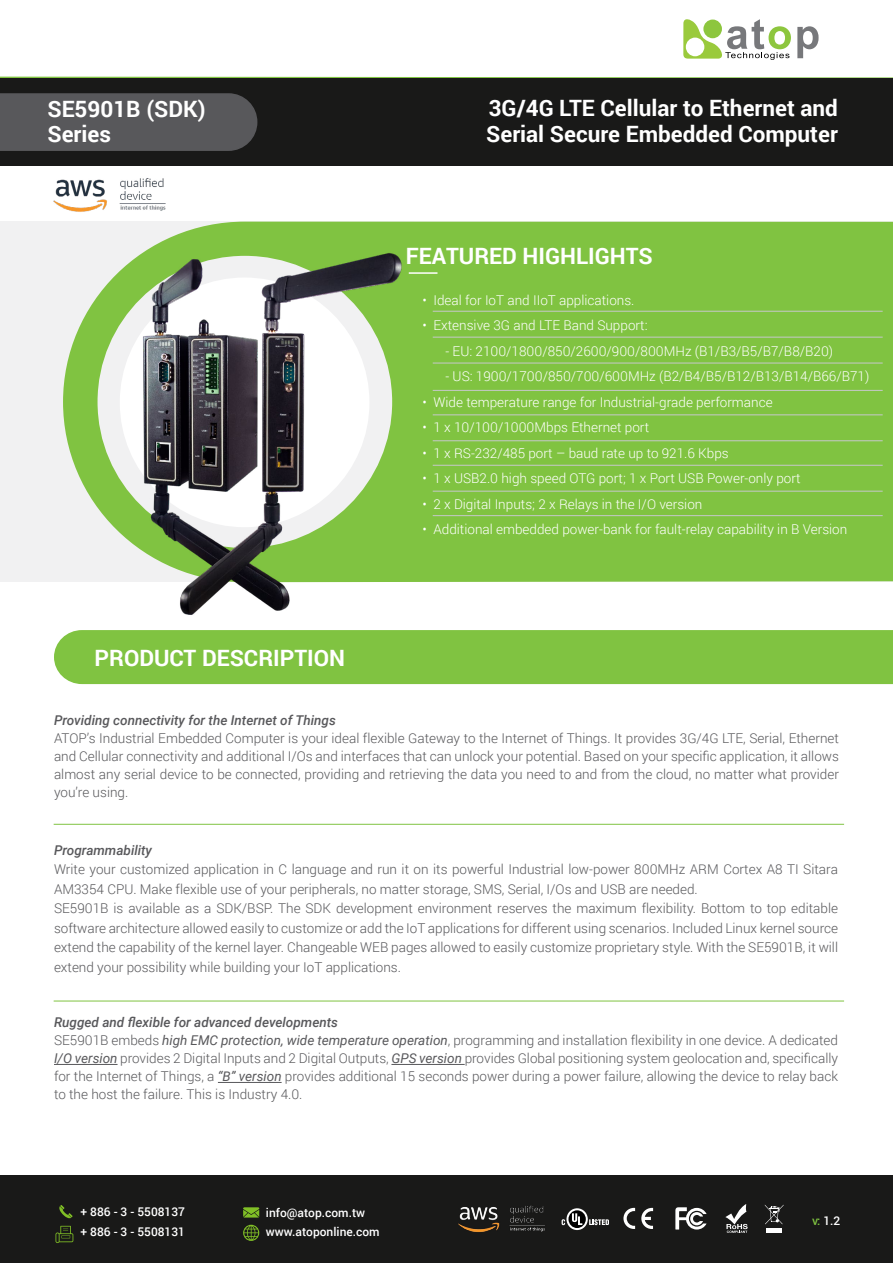
<style>
.page{position:relative;width:893px;height:1263px;background:#fff}
.page>*{position:absolute;margin:0;border:0;box-sizing:border-box;transform-origin:0 0}
.t1{font:700 22.5px/25.5px "Roboto";color:#fff}
.t2{font:300 13.5px/18px "Roboto";color:#58585b}
.t3{font:300 13.5px "Roboto";color:#fff}
.t4{font:italic 500 13.5px "Roboto";color:#58585b}
.t5{font:500 12px/19.5px "Roboto";color:#fff}
.s1{font-weight:500;font-style:italic}
.s2{font-weight:400;font-style:italic}
.s3{color:#80c341}
</style>
<div class="page">
<div style="left:0;top:1176px;width:893px;height:87px;background:#191918"></div>
<svg style="left:641px;top:1208px;width:12px;height:21px"></svg>
<svg style="left:623px;top:1208px;width:12px;height:21px"></svg>
<svg style="left:675px;top:1207px;width:32px;height:22px"></svg>
<svg style="left:725px;top:1204px;width:23px;height:29px"></svg>
<hr style="left:766px;top:1228px;width:16px;height:4px;background:#fff">
<svg style="left:765px;top:1204px;width:19px;height:20px"></svg>
<svg style="left:0;top:76px;width:893px;height:3px"></svg>
<svg style="left:683px;top:19px;width:108px;height:41px"></svg>
<svg style="left:797px;top:26px;width:22px;height:32px"></svg>
<svg style="left:589px;top:1219px;width:20px;height:6px"></svg>
<svg style="left:566px;top:1208px;width:22px;height:22px"></svg>
<svg style="left:568px;top:1210px;width:18px;height:18px"></svg>
<svg style="left:572px;top:1213px;width:10px;height:12px"></svg>
<svg style="left:562px;top:1219px;width:3px;height:6px"></svg>
<svg style="left:55px;top:1226px;width:18px;height:17px"></svg>
<svg style="left:243px;top:1207px;width:16px;height:10px"></svg>
<svg style="left:243px;top:1225px;width:16px;height:16px"></svg>
<svg style="left:59px;top:1205px;width:14px;height:13px"></svg>
<img style="left:458px;top:1205px;width:87px;height:27px">
<hr style="left:54px;top:1064px;width:64px;height:1px;background:#58585b">
<hr style="left:391px;top:1064px;width:74px;height:1px;background:#58585b">
<hr style="left:218px;top:1082px;width:64px;height:1px;background:#58585b">
<div style="left:0;top:222px;width:893px;height:360px;background:#f1f1f2"></div>
<svg style="left:63px;top:222px;width:830px;height:360px;background:#8ac751"></svg>
<div style="left:0;top:79px;width:893px;height:87px;background:#191918"></div>
<div style="left:120px;top:277px;width:249px;height:250px;background:#fff;border-radius:50%"></div>
<hr style="left:54px;top:824px;width:790px;height:1px;background:#80c341">
<hr style="left:54px;top:1001px;width:790px;height:1px;background:#80c341">
<div style="left:54px;top:630px;width:839px;height:54px;background:#80c341"></div>
<hr style="left:433px;top:311px;width:450px;height:1px;background:#c6c8ca">
<hr style="left:433px;top:337px;width:450px;height:1px;background:#c6c8ca">
<hr style="left:433px;top:363px;width:450px;height:1px;background:#c6c8ca">
<hr style="left:433px;top:414px;width:450px;height:1px;background:#c6c8ca">
<hr style="left:433px;top:440px;width:450px;height:1px;background:#c6c8ca">
<hr style="left:433px;top:465px;width:450px;height:1px;background:#c6c8ca">
<hr style="left:433px;top:491px;width:450px;height:1px;background:#c6c8ca">
<hr style="left:433px;top:515px;width:450px;height:1px;background:#c6c8ca">
<hr style="left:433px;top:390px;width:450px;height:1px;background:#c6c8ca">
<div style="left:0;top:93px;width:258px;height:58px;background:#58585b"></div>
<img style="left:138px;top:258px;width:35px;height:324px">
<img style="left:173px;top:245px;width:235px;height:370px">
<hr style="left:409px;top:272px;width:28px;height:2px;background:#fff">
<img style="left:39px;top:178px;width:141px;height:44px">
<h1 class="t1" style="left:47px;top:95px;width:160px">SE5901B (SDK)<br>Series</h1>
<h1 class="t1" style="left:94px;top:644px;width:252px">PRODUCT DESCRIPTION</h1>
<h1 class="t1" style="left:486px;top:94px;width:353px">3G/4G LTE Cellular to Ethernet and<br>Serial Secure Embedded Computer</h1>
<h1 class="t1" style="left:406px;top:242px;width:248px">FEATURED HIGHLIGHTS</h1>
<p class="t3" style="left:422px;top:291px;width:214px">• Ideal for IoT and IIoT applications.</p>
<p class="t3" style="left:422px;top:316px;width:227px">• Extensive 3G and LTE Band Support:</p>
<p class="t3" style="left:445px;top:342px;width:389px">- EU: 2100/1800/850/2600/900/800MHz (B1/B3/B5/B7/B8/B20)</p>
<p class="t3" style="left:445px;top:367px;width:425px">- US: 1900/1700/850/700/600MHz (B2/B4/B5/B12/B13/B14/B66/B71)</p>
<p class="t3" style="left:422px;top:393px;width:352px">• Wide temperature range for Industrial-grade performance</p>
<p class="t3" style="left:422px;top:418px;width:228px">• 1 x 10/100/1000Mbps Ethernet port</p>
<p class="t3" style="left:422px;top:444px;width:308px">• 1 x RS-232/485 port – baud rate up to 921.6 Kbps</p>
<p class="t3" style="left:422px;top:469px;width:380px">• 1 x USB2.0 high speed OTG port; 1 x Port USB Power-only port</p>
<p class="t3" style="left:422px;top:495px;width:281px">• 2 x Digital Inputs; 2 x Relays in the I/O version</p>
<p class="t3" style="left:422px;top:520px;width:426px">• Additional embedded power-bank for fault-relay capability in B Version</p>
<p class="t4" style="left:54px;top:710px;width:283px">Providing connectivity for the Internet of Things</p>
<p class="t2" style="left:54px;top:728px;width:786px;text-align:justify">ATOP’s Industrial Embedded Computer is your ideal flexible Gateway to the Internet of Things. It provides 3G/4G LTE, Serial, Ethernet and Cellular connectivity and additional I/Os and interfaces that can unlock your potential. Based on your specific application, it allows almost any serial device to be connected, providing and retrieving the data you need to and from the cloud, no matter what provider you’re using.</p>
<p class="t4" style="left:54px;top:841px;width:100px">Programmability</p>
<p class="t2" style="left:54px;top:859px;width:786px;line-height:19.5px">Write your customized application in C language and run it on its powerful Industrial low-power 800MHz ARM Cortex A8 TI Sitara AM3354 CPU. Make flexible use of your peripherals, no matter storage, SMS, Serial, I/Os and USB are needed.<br>SE5901B is available as a SDK/BSP. The SDK development environment reserves the maximum flexibility. Bottom to top editable software architecture allowed easily to customize or add the IoT applications for different using scenarios. Included Linux kernel source extend the capability of the kernel layer. Changeable WEB pages allowed to easily customize proprietary style. With the SE5901B, it will extend your possibility while building your IoT applications.</p>
<p class="t2" style="left:54px;top:1013px;width:786px"><span class="s1">Rugged and flexible for advanced developments<br></span>SE5901B embeds <span class="s2">high EMC protection, wide temperature operation</span>, programming and installation flexibility in one device. A dedicated <span class="s2">I/O version</span> provides 2 Digital Inputs and 2 Digital Outputs, <span class="s2">GPS version</span> provides Global positioning system geolocation and, specifically for the Internet of Things, a <span class="s2">“B” version</span> provides additional 15 seconds power during a power failure, allowing the device to relay back to the host the failure. This is Industry 4.0.</p>
<p class="t5" style="left:81px;top:1202px;width:106px">+ 886 - 3 - 5508137 + 886 - 3 - 5508131</p>
<p class="t5" style="left:266px;top:1202px;width:115px">info@atop.com.tw www.atoponline.com</p>
<p class="t5" style="left:812px;top:1210px;width:30px"><span class="s3">v:</span> 1.2</p>
</div>
